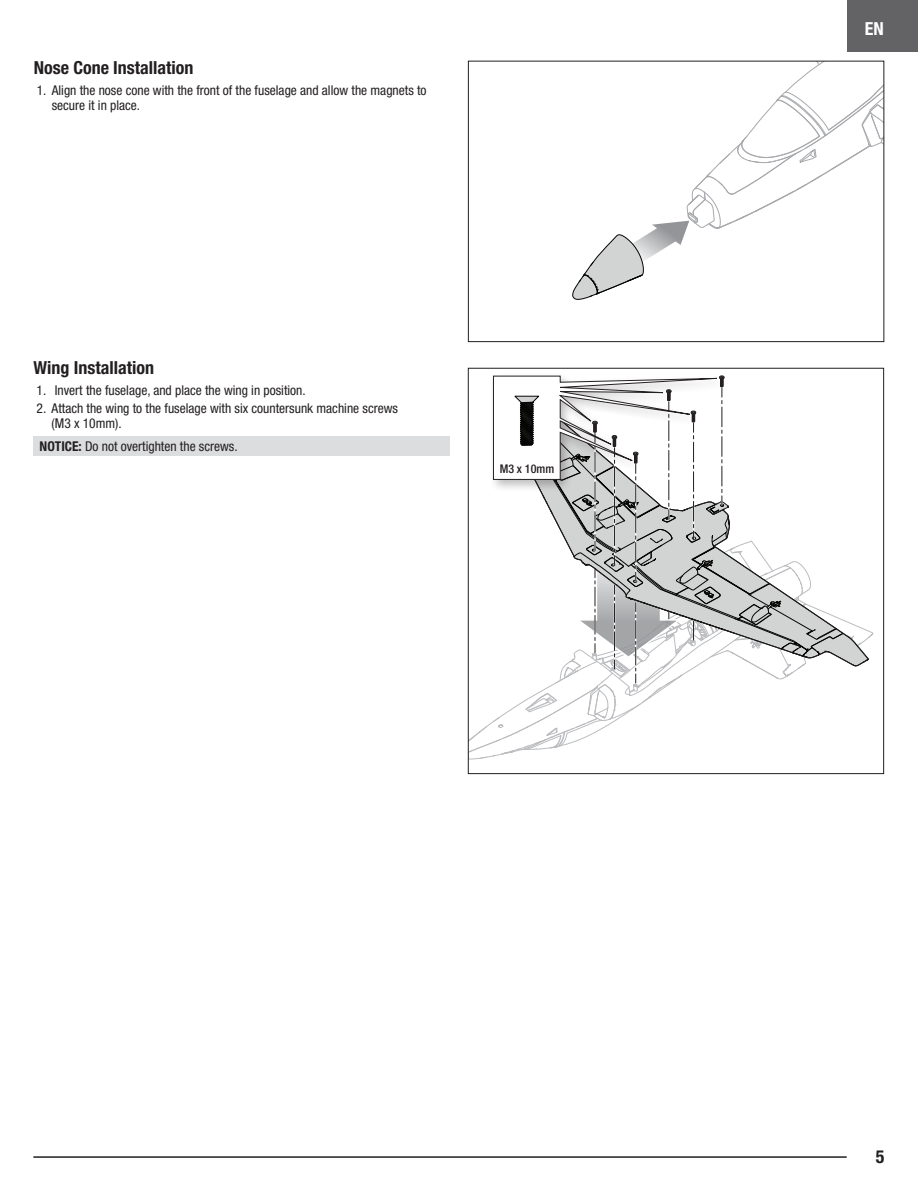
<style>
.page{position:relative;width:918px;height:1188px;background:#fff}
.page>*{position:absolute;margin:0;border:0;box-sizing:border-box;transform-origin:0 0}
.EFL_Sub-header{font:700 condensed 18px "Helvetica Neue LT Std";color:#231f20}
.t1{font:700 condensed 18px "Helvetica Neue LT Std";color:#fff}
.EFL_Notice{font:condensed 13.5px/15px "Helvetica Neue LT Std";color:#231f20}
.EFL_Body_Text{font:500 condensed 12px "Helvetica Neue LT Std";color:#231f20}
.s1{font-weight:700}
</style>
<div class="page">
<div style="left:847px;top:0;width:71px;height:51px;background:#636366"></div>
<hr style="left:33px;top:1156px;width:814px;height:2px;background:#231f20">
<svg style="left:572px;top:61px;width:313px;height:239px"></svg>
<div style="left:468px;top:61px;width:416px;height:281px;border:1px solid #231f20"></div>
<div style="left:34px;top:436px;width:416px;height:20px;background:#dcdddf"></div>
<svg style="left:468px;top:367px;width:417px;height:393px"></svg>
<p class="EFL_Sub-header" style="left:34px;top:56px;width:161px">Nose Cone Installation</p>
<p class="EFL_Notice" style="left:52px;top:82px;width:376px;text-indent:-15px">1. Align the nose cone with the front of the fuselage and allow the magnets to secure it in place.</p>
<p class="EFL_Sub-header" style="left:34px;top:357px;width:122px">Wing Installation</p>
<p class="EFL_Notice" style="left:37px;top:383px;width:271px">1. Invert the fuselage, and place the wing in position.</p>
<p class="EFL_Notice" style="left:52px;top:401px;width:348px;text-indent:-15px">2. Attach the wing to the fuselage with six countersunk machine screws (M3 x 10mm).</p>
<p class="EFL_Notice" style="left:40px;top:438px;width:200px"><span class="s1">NOTICE:</span> Do not overtighten the screws.</p>
<p class="EFL_Body_Text" style="left:500px;top:462px;width:56px">M3 x 10mm</p>
<h1 class="t1" style="left:865px;top:18px;width:20px">EN</h1>
<h1 class="EFL_Sub-header" style="left:876px;top:1146px;width:10px">5</h1>
</div>
